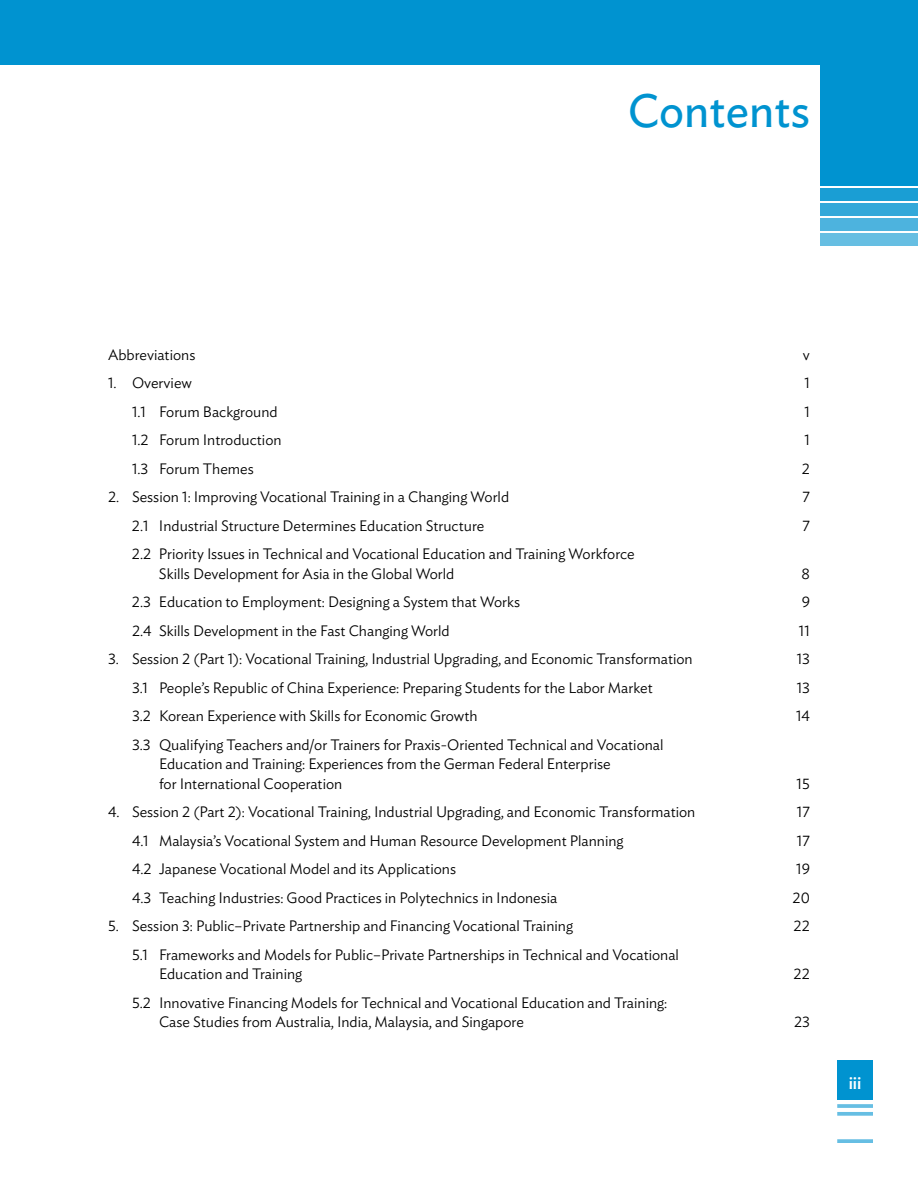
<style>
.page{position:relative;width:918px;height:1188px;background:#fff}
.page>*{position:absolute;margin:0;border:0;box-sizing:border-box;transform-origin:0 0}
.t1{font:46.5px "Ideal Sans";color:#0093d0}
.t2{font:500 16.8px "Ideal Sans";color:#fff}
.t3{font:300 15px/19.5px "Ideal Sans";color:#000}
</style>
<div class="page">
<div style="left:837px;top:1060px;width:36px;height:40px;background:#0093d0"></div>
<svg style="left:837px;top:1104px;width:36px;height:4px"></svg>
<svg style="left:837px;top:1112px;width:36px;height:4px"></svg>
<svg style="left:837px;top:1139px;width:36px;height:4px"></svg>
<div style="left:821px;top:0;width:97px;height:185px;background:#0093d0"></div>
<div style="left:821px;top:188px;width:97px;height:13px;background:#1a9ed4"></div>
<div style="left:821px;top:203px;width:97px;height:13px;background:#33a8d9"></div>
<div style="left:821px;top:218px;width:97px;height:13px;background:#4db3de"></div>
<div style="left:821px;top:233px;width:97px;height:13px;background:#66bee2"></div>
<div style="left:0;top:0;width:918px;height:65px;background:#0093d0"></div>
<h1 class="t1" style="left:628px;top:76px;width:184px">Contents</h1>
<p class="t3" style="left:108px;top:344px;width:89px">Abbreviations</p>
<p class="t3" style="left:803px;top:344px;width:9px">v</p>
<p class="t3" style="left:108px;top:372px;width:85px">1. Overview</p>
<p class="t3" style="left:804px;top:372px;width:7px">1</p>
<p class="t3" style="left:132px;top:401px;width:147px">1.1 Forum Background</p>
<p class="t3" style="left:804px;top:401px;width:7px">1</p>
<p class="t3" style="left:132px;top:429px;width:151px">1.2 Forum Introduction</p>
<p class="t3" style="left:804px;top:429px;width:7px">1</p>
<p class="t3" style="left:132px;top:458px;width:123px">1.3 Forum Themes</p>
<p class="t3" style="left:802px;top:458px;width:10px">2</p>
<p class="t3" style="left:108px;top:486px;width:403px">2. Session 1: Improving Vocational Training in a Changing World</p>
<p class="t3" style="left:802px;top:486px;width:9px">7</p>
<p class="t3" style="left:132px;top:515px;width:354px">2.1 Industrial Structure Determines Education Structure</p>
<p class="t3" style="left:802px;top:515px;width:9px">7</p>
<p class="t3" style="left:159px;top:543px;width:477px;text-indent:-27px">2.2 Priority Issues in Technical and Vocational Education and Training Workforce<br>Skills Development for Asia in the Global World</p>
<p class="t3" style="left:802px;top:563px;width:10px">8</p>
<p class="t3" style="left:132px;top:591px;width:390px">2.3 Education to Employment: Designing a System that Works</p>
<p class="t3" style="left:802px;top:591px;width:10px">9</p>
<p class="t3" style="left:132px;top:620px;width:319px">2.4 Skills Development in the Fast Changing World</p>
<p class="t3" style="left:799px;top:620px;width:13px">11</p>
<p class="t3" style="left:108px;top:648px;width:586px">3. Session 2 (Part 1): Vocational Training, Industrial Upgrading, and Economic Transformation</p>
<p class="t3" style="left:797px;top:648px;width:15px">13</p>
<p class="t3" style="left:132px;top:677px;width:522px">3.1 People’s Republic of China Experience: Preparing Students for the Labor Market</p>
<p class="t3" style="left:797px;top:677px;width:15px">13</p>
<p class="t3" style="left:132px;top:705px;width:347px">3.2 Korean Experience with Skills for Economic Growth</p>
<p class="t3" style="left:796px;top:705px;width:15px">14</p>
<p class="t3" style="left:159px;top:734px;width:506px;text-indent:-27px">3.3 Qualifying Teachers and/or Trainers for Praxis-Oriented Technical and Vocational<br>Education and Training: Experiences from the German Federal Enterprise<br>for International Cooperation</p>
<p class="t3" style="left:797px;top:773px;width:15px">15</p>
<p class="t3" style="left:108px;top:801px;width:589px">4. Session 2 (Part 2): Vocational Training, Industrial Upgrading, and Economic Transformation</p>
<p class="t3" style="left:797px;top:801px;width:15px">17</p>
<p class="t3" style="left:132px;top:830px;width:493px">4.1 Malaysia’s Vocational System and Human Resource Development Planning</p>
<p class="t3" style="left:797px;top:830px;width:15px">17</p>
<p class="t3" style="left:132px;top:858px;width:326px">4.2 Japanese Vocational Model and its Applications</p>
<p class="t3" style="left:796px;top:858px;width:15px">19</p>
<p class="t3" style="left:132px;top:887px;width:427px">4.3 Teaching Industries: Good Practices in Polytechnics in Indonesia</p>
<p class="t3" style="left:793px;top:887px;width:19px">20</p>
<p class="t3" style="left:108px;top:915px;width:467px">5. Session 3: Public–Private Partnership and Financing Vocational Training</p>
<p class="t3" style="left:794px;top:915px;width:18px">22</p>
<p class="t3" style="left:159px;top:944px;width:522px;text-indent:-27px">5.1 Frameworks and Models for Public–Private Partnerships in Technical and Vocational<br>Education and Training</p>
<p class="t3" style="left:794px;top:963px;width:18px">22</p>
<p class="t3" style="left:159px;top:992px;width:510px;text-indent:-27px">5.2 Innovative Financing Models for Technical and Vocational Education and Training:<br>Case Studies from Australia, India, Malaysia, and Singapore</p>
<p class="t3" style="left:794px;top:1011px;width:17px">23</p>
<p class="t2" style="left:849px;top:1070px;width:14px">iii</p>
</div>
